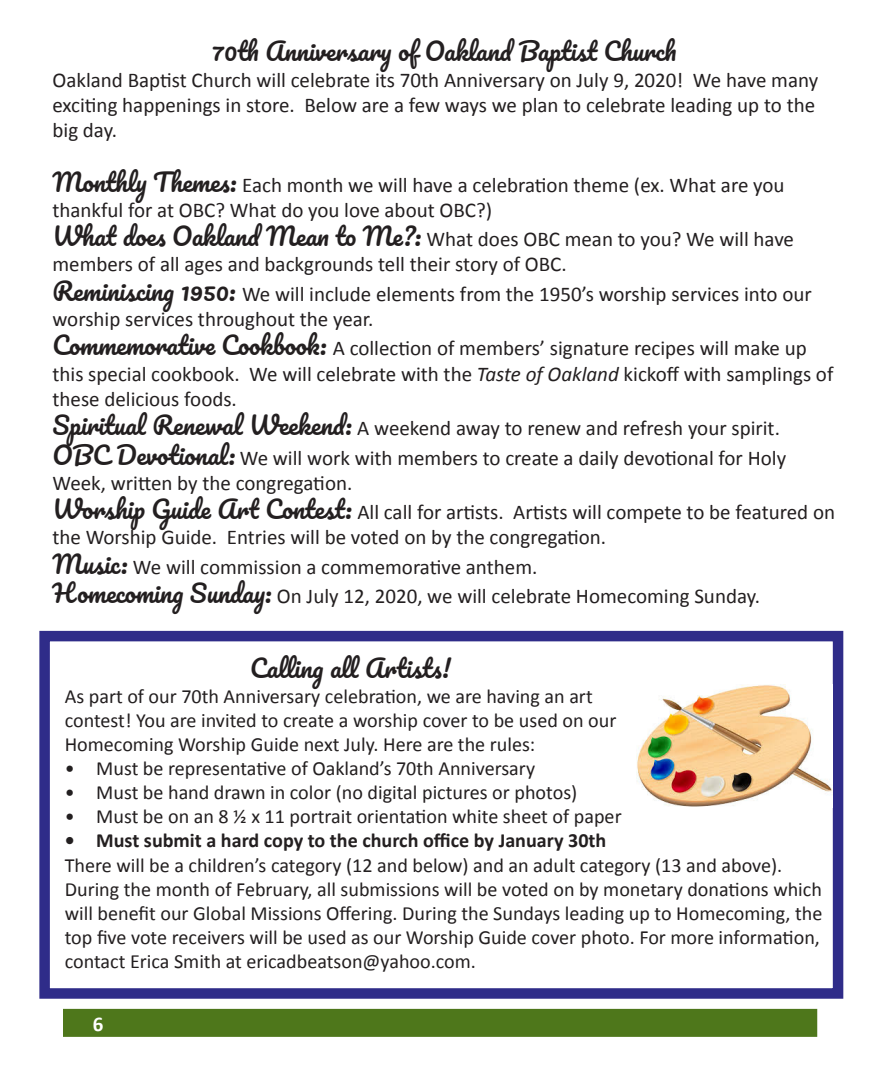
<style>
.page{position:relative;width:882px;height:1071px;background:#fff}
.page>*{position:absolute;margin:0;border:0;box-sizing:border-box;transform-origin:0 0}
.t1{font:24.5px "Pacifico";color:#231f20}
.t2{font:21px/25.2px "Calibri";color:#231f20}
.t3{font:700 21px "Calibri";color:#fff}
.t4{font:20.12px/24.2px "Calibri";color:#231f20}
.t5{font:700 20.12px "Calibri";color:#231f20}
.s1{font-family:"Pacifico";font-size:24.5px}
.s2{font-style:italic}
</style>
<div class="page">
<div style="left:39px;top:631px;width:804px;height:368px;border:10px solid #2f2c89"></div>
<div style="left:63px;top:1009px;width:754px;height:28px;background:#4e771b;border:2px solid #4e771b"></div>
<img style="left:636px;top:684px;width:197px;height:123px">
<p class="t1" style="left:212px;top:39px;width:466px">70th Anniversary of Oakland Baptist Church</p>
<p class="t2" style="left:52px;top:67px;width:767px">Oakland Baptist Church will celebrate its 70th Anniversary on July 9, 2020! We have many exciting happenings in store. Below are a few ways we plan to celebrate leading up to the big day.</p>
<p class="t2" style="left:52px;top:172px;width:734px"><span class="s1">Monthly Themes:</span> Each month we will have a celebration theme (ex. What are you thankful for at OBC? What do you love about OBC?)</p>
<p class="t2" style="left:52px;top:227px;width:743px"><span class="s1">What does Oakland Mean to Me?:</span> What does OBC mean to you? We will have members of all ages and backgrounds tell their story of OBC.</p>
<p class="t2" style="left:52px;top:281px;width:761px"><span class="s1">Reminiscing 1950:</span> We will include elements from the 1950’s worship services into our worship services throughout the year.</p>
<p class="t2" style="left:52px;top:336px;width:782px"><span class="s1">Commemorative Cookbook:</span> A collection of members’ signature recipes will make up this special cookbook. We will celebrate with the <span class="s2">Taste of Oakland</span> kickoff with samplings of these delicious foods.</p>
<p class="t2" style="left:52px;top:416px;width:729px"><span class="s1">Spiritual Renewal Weekend:</span> A weekend away to renew and refresh your spirit.</p>
<p class="t2" style="left:52px;top:445px;width:735px"><span class="s1">OBC Devotional:</span> We will work with members to create a daily devotional for Holy<br>Week, written by the congregation.</p>
<p class="t2" style="left:52px;top:500px;width:784px"><span class="s1">Worship Guide Art Contest:</span> All call for artists. Artists will compete to be featured on the Worship Guide. Entries will be voted on by the congregation.</p>
<p class="t2" style="left:52px;top:554px;width:486px"><span class="s1">Music:</span> We will commission a commemorative anthem.</p>
<p class="t2" style="left:52px;top:584px;width:709px"><span class="s1">Homecoming Sunday:</span> On July 12, 2020, we will celebrate Homecoming Sunday.</p>
<p class="t1" style="left:250px;top:656px;width:202px">Calling all Artists!</p>
<p class="t4" style="left:65px;top:684px;width:553px">As part of our 70th Anniversary celebration, we are having an art contest! You are invited to create a worship cover to be used on our<br>Homecoming Worship Guide next July. Here are the rules:</p>
<p class="t4" style="left:65px;top:756px;width:472px">• Must be representative of Oakland’s 70th Anniversary</p>
<p class="t4" style="left:65px;top:780px;width:514px">• Must be hand drawn in color (no digital pictures or photos)</p>
<p class="t4" style="left:65px;top:805px;width:558px">• Must be on an 8 ½ x 11 portrait orientation white sheet of paper</p>
<p class="t5" style="left:65px;top:828px;width:543px">• Must submit a hard copy to the church office by January 30th</p>
<p class="t4" style="left:65px;top:853px;width:759px">There will be a children’s category (12 and below) and an adult category (13 and above).<br>During the month of February, all submissions will be voted on by monetary donations which will benefit our Global Missions Offering. During the Sundays leading up to Homecoming, the top five vote receivers will be used as our Worship Guide cover photo. For more information, contact Erica Smith at ericadbeatson@yahoo.com.</p>
<p class="t3" style="left:93px;top:1010px;width:12px">6</p>
</div>
